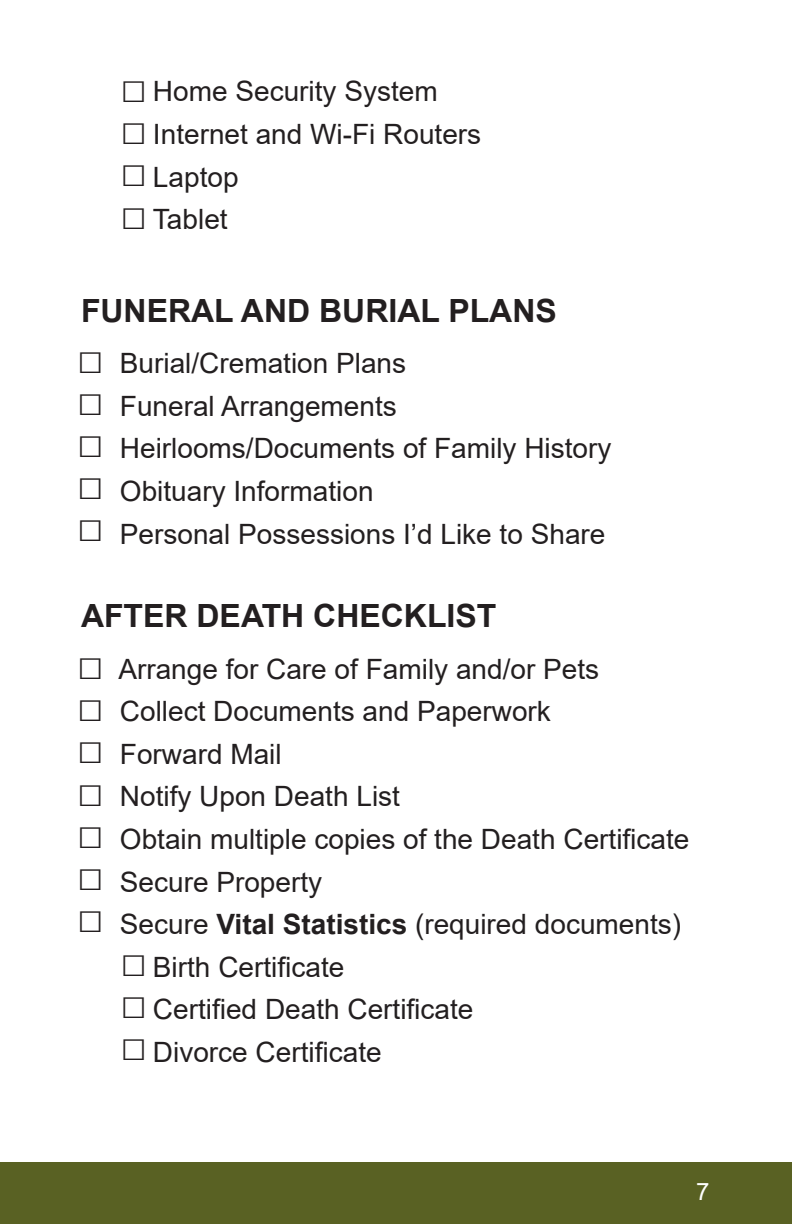
<style>
.page{position:relative;width:792px;height:1224px;background:#fff}
.page>*{position:absolute;margin:0;border:0;box-sizing:border-box;transform-origin:0 0}
.t1{font:44px "Calibri";color:#231f20}
.t2{font:700 32px "Arial";color:#231f20}
.Checklist_copy{font:28px "Arial";color:#231f20}
.t3{font:24px "Arial";color:#fff}
.s1{font-weight:700}
</style>
<div class="page">
<div style="left:0;top:1162px;width:792px;height:62px;background:#596123"></div>
<p class="t1" style="left:120px;top:57px;width:28px">□</p>
<p class="t1" style="left:120px;top:99px;width:28px">□</p>
<p class="t1" style="left:120px;top:141px;width:28px">□</p>
<p class="t1" style="left:120px;top:183px;width:28px">□</p>
<p class="Checklist_copy" style="left:153px;top:72px;width:286px">Home Security System</p>
<p class="Checklist_copy" style="left:153px;top:115px;width:330px">Internet and Wi-Fi Routers</p>
<p class="Checklist_copy" style="left:153px;top:157px;width:87px">Laptop</p>
<p class="Checklist_copy" style="left:153px;top:200px;width:76px">Tablet</p>
<p class="t2" style="left:81px;top:288px;width:477px">FUNERAL AND BURIAL PLANS</p>
<p class="Checklist_copy" style="left:120px;top:344px;width:288px">Burial/Cremation Plans</p>
<p class="Checklist_copy" style="left:120px;top:387px;width:278px">Funeral Arrangements</p>
<p class="Checklist_copy" style="left:120px;top:429px;width:493px">Heirlooms/Documents of Family History</p>
<p class="Checklist_copy" style="left:120px;top:472px;width:255px">Obituary Information</p>
<p class="Checklist_copy" style="left:120px;top:514px;width:487px">Personal Possessions I’d Like to Share</p>
<p class="t1" style="left:77px;top:327px;width:28px">□</p>
<p class="t1" style="left:77px;top:370px;width:28px">□</p>
<p class="t1" style="left:77px;top:412px;width:28px">□</p>
<p class="t1" style="left:77px;top:454px;width:28px">□</p>
<p class="t1" style="left:77px;top:496px;width:28px">□</p>
<p class="t2" style="left:81px;top:593px;width:417px">AFTER DEATH CHECKLIST</p>
<p class="Checklist_copy" style="left:118px;top:649px;width:482px">Arrange for Care of Family and/or Pets</p>
<p class="Checklist_copy" style="left:120px;top:692px;width:433px">Collect Documents and Paperwork</p>
<p class="Checklist_copy" style="left:120px;top:735px;width:163px">Forward Mail</p>
<p class="Checklist_copy" style="left:120px;top:777px;width:282px">Notify Upon Death List</p>
<p class="Checklist_copy" style="left:120px;top:820px;width:571px">Obtain multiple copies of the Death Certificate</p>
<p class="Checklist_copy" style="left:120px;top:862px;width:204px">Secure Property</p>
<p class="Checklist_copy" style="left:120px;top:905px;width:563px">Secure <span class="s1">Vital Statistics</span> (required documents)</p>
<p class="Checklist_copy" style="left:153px;top:948px;width:193px">Birth Certificate</p>
<p class="Checklist_copy" style="left:153px;top:990px;width:322px">Certified Death Certificate</p>
<p class="Checklist_copy" style="left:153px;top:1033px;width:230px">Divorce Certificate</p>
<p class="t1" style="left:77px;top:634px;width:28px">□</p>
<p class="t1" style="left:77px;top:676px;width:28px">□</p>
<p class="t1" style="left:77px;top:718px;width:28px">□</p>
<p class="t1" style="left:77px;top:760px;width:28px">□</p>
<p class="t1" style="left:77px;top:803px;width:28px">□</p>
<p class="t1" style="left:77px;top:845px;width:28px">□</p>
<p class="t1" style="left:77px;top:887px;width:28px">□</p>
<p class="t1" style="left:120px;top:931px;width:28px">□</p>
<p class="t1" style="left:120px;top:973px;width:28px">□</p>
<p class="t1" style="left:120px;top:1015px;width:28px">□</p>
<p class="t3" style="left:696px;top:1175px;width:15px">7</p>
</div>
